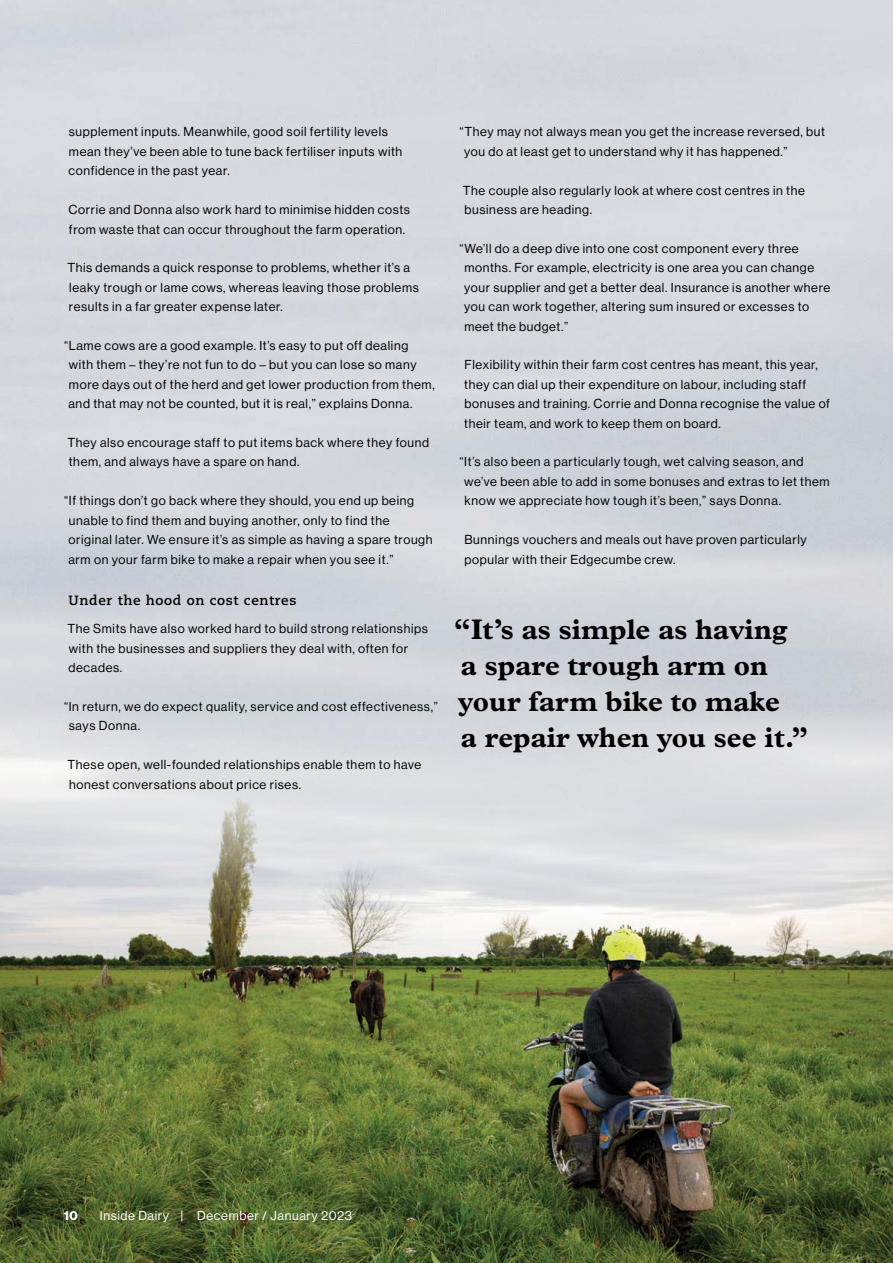
<style>
.page{position:relative;width:893px;height:1263px;background:#fff}
.page>*{position:absolute;margin:0;border:0;box-sizing:border-box;transform-origin:0 0}
.t1{font:700 28.5px/36px "Plantin MT Pro";color:#000}
.t2{font:700 13.5px "Caecilia LT Std";letter-spacing:.05em;color:#000}
.t3{font:12.75px/19.5px "N Haas Grotesk DS Pro 55 Rg";letter-spacing:.05em;color:#000}
.t4{font:12.75px "N Haas Grotesk DS Pro 55 Rg";letter-spacing:.05em;color:#fff}
.t5{font:12.75px "N Haas Grotesk DS Pro 75 Bd";color:#fff}
</style>
<div class="page">
<img style="left:0;top:923px;width:893px;height:340px">
<img style="left:0;top:0;width:893px;height:923px">
<p class="t3" style="left:68px;top:122px;width:335px">supplement inputs. Meanwhile, good soil fertility levels mean they’ve been able to tune back fertiliser inputs with confidence in the past year.</p>
<p class="t3" style="left:69px;top:200px;width:343px">Corrie and Donna also work hard to minimise hidden costs from waste that can occur throughout the farm operation.</p>
<p class="t3" style="left:67px;top:258px;width:353px">This demands a quick response to problems, whether it’s a leaky trough or lame cows, whereas leaving those problems results in a far greater expense later.</p>
<p class="t3" style="left:68px;top:336px;width:368px;text-indent:-4px">“Lame cows are a good example. It’s easy to put off dealing with them – they’re not fun to do – but you can lose so many more days out of the herd and get lower production from them, and that may not be counted, but it is real,” explains Donna.</p>
<p class="t3" style="left:67px;top:433px;width:363px">They also encourage staff to put items back where they found them, and always have a spare on hand.</p>
<p class="t3" style="left:68px;top:491px;width:366px;text-indent:-4px">“If things don’t go back where they should, you end up being unable to find them and buying another, only to find the original later. We ensure it’s as simple as having a spare trough arm on your farm bike to make a repair when you see it.”</p>
<p class="t2" style="left:69px;top:593px;width:229px">Under the hood on cost centres</p>
<p class="t3" style="left:67px;top:619px;width:362px">The Smits have also worked hard to build strong relationships with the businesses and suppliers they deal with, often for decades.</p>
<p class="t3" style="left:69px;top:697px;width:370px;text-indent:-5px">“In return, we do expect quality, service and cost effectiveness,” says Donna.</p>
<p class="t3" style="left:67px;top:755px;width:355px">These open, well-founded relationships enable them to have honest conversations about price rises.</p>
<p class="t3" style="left:464px;top:122px;width:362px;text-indent:-4px">“They may not always mean you get the increase reversed, but you do at least get to understand why it has happened.”</p>
<p class="t3" style="left:463px;top:180px;width:343px">The couple also regularly look at where cost centres in the business are heading.</p>
<p class="t3" style="left:464px;top:238px;width:368px;text-indent:-4px">“We’ll do a deep dive into one cost component every three months. For example, electricity is one area you can change your supplier and get a better deal. Insurance is another where you can work together, altering sum insured or excesses to meet the budget.”</p>
<p class="t3" style="left:464px;top:355px;width:367px">Flexibility within their farm cost centres has meant, this year, they can dial up their expenditure on labour, including staff bonuses and training. Corrie and Donna recognise the value of their team, and work to keep them on board.</p>
<p class="t3" style="left:464px;top:452px;width:367px;text-indent:-5px">“It’s also been a particularly tough, wet calving season, and we’ve been able to add in some bonuses and extras to let them know we appreciate how tough it’s been,” says Donna.</p>
<p class="t3" style="left:464px;top:530px;width:344px">Bunnings vouchers and meals out have proven particularly popular with their Edgecumbe crew.</p>
<h1 class="t1" style="left:454px;top:612px;width:356px">“It’s as simple as having a spare trough arm on your farm bike to make<br>a repair when you see it.”</h1>
<p class="t5" style="left:64px;top:1208px;width:16px">10</p>
<p class="t4" style="left:100px;top:1209px;width:254px">Inside Dairy | December / January 2023</p>
</div>
